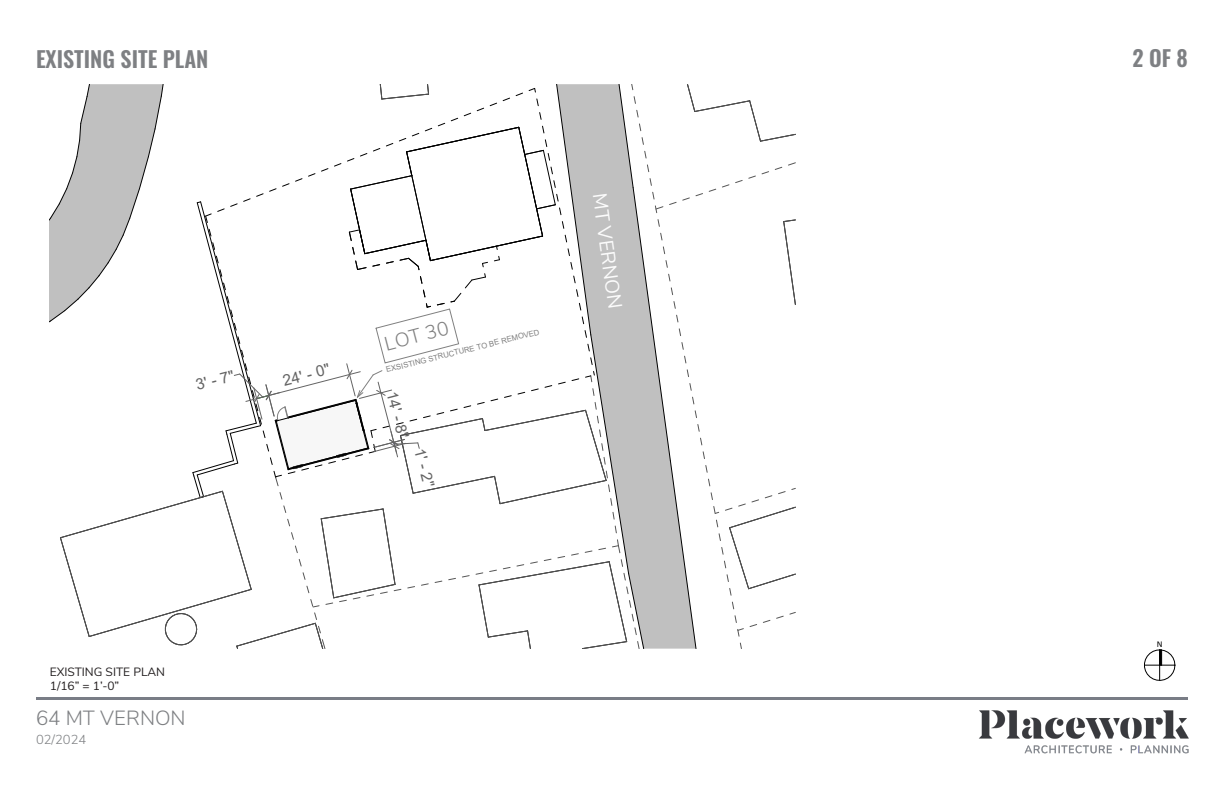
<style>
.page{position:relative;width:1224px;height:792px;background:#fff}
.page>*{position:absolute;margin:0;border:0;box-sizing:border-box;transform-origin:0 0}
.t1{font:600 22px "Oswald";color:#7e8083}
.t2{font:300 20.5px "Nunito Sans";color:#7e8083}
.t3{font:19.7px "Nunito Sans";color:#fbfbfb}
.t4{font:300 19.7px "Nunito Sans";color:#808080}
.t5{font:15.5px "Arial";color:#646464}
.t6{font:300 13px "Nunito Sans";color:#7e8083}
.t7{font:12px/14.4px "Nunito Sans";color:#231f20}
.t8{font:8.9px "Calibri";color:#000}
.t9{font:7.7px "Arial";color:#808080}
</style>
<div class="page">
<hr style="left:36px;top:697px;width:1152px;height:3px;background:#797d86">
<img style="left:979px;top:710px;width:210px;height:44px">
<svg style="left:49px;top:84px;width:747px;height:565px"></svg>
<svg style="left:1144px;top:649px;width:32px;height:32px"></svg>
<h1 class="t1" style="left:36px;top:47px;width:174px">EXISTING SITE PLAN</h1>
<h1 class="t1" style="left:1132px;top:47px;width:57px">2 OF 8</h1>
<h3 class="t5" style="left:194px;top:377px;width:41px;rotate:-15deg">3' - 7"</h3>
<h3 class="t5" style="left:281px;top:373px;width:49px;rotate:-15deg">24' - 0"</h3>
<h3 class="t4" style="left:381px;top:332px;width:67px;rotate:-15deg">LOT 30</h3>
<p class="t9" style="left:385px;top:366px;width:159px;rotate:-14deg">EXSISTING STRUCTURE TO BE REMOVED</p>
<h3 class="t5" style="left:400px;top:389px;width:49px;rotate:75deg">14' - 8"</h3>
<h3 class="t5" style="left:428px;top:446px;width:41px;rotate:75deg">1' - 2"</h3>
<h3 class="t3" style="left:612px;top:191px;width:118px;rotate:82deg">MT VERNON</h3>
<h3 class="t7" style="left:50px;top:664px;width:117px">EXISTING SITE PLAN<br>1/16” = 1’-0”</h3>
<h2 class="t2" style="left:36px;top:705px;width:151px">64 MT VERNON</h2>
<h3 class="t6" style="left:36px;top:731px;width:52px">02/2024</h3>
<p class="t8" style="left:1157px;top:640px;width:7px">N</p>
</div>
